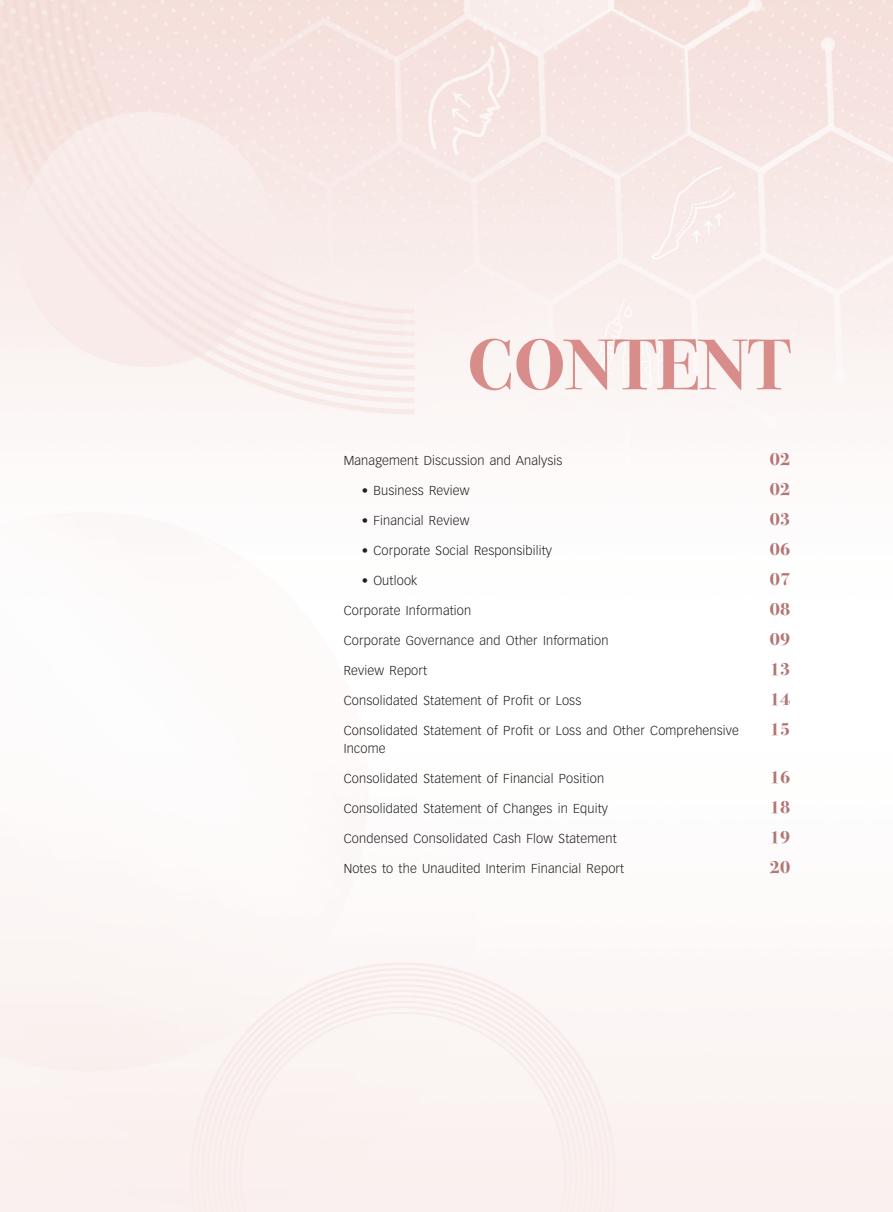
<style>
.page{position:relative;width:893px;height:1212px;background:#fff}
.page>*{position:absolute;margin:0;border:0;box-sizing:border-box;transform-origin:0 0}
.t1{font:700 72px "Bodoni Svty Two ITCTT";letter-spacing:.01em;color:#d88d8b}
.t2{font:700 18px "Bodoni Svty Two ITCTT";letter-spacing:.005em;color:#b37574}
.t3{font:300 12.75px/18px "Vectora LT Std";letter-spacing:.015em;color:#231f20}
</style>
<div class="page">
<h1 class="t1" style="left:468px;top:305px;width:324px">CONTENT</h1>
<p class="t3" style="left:344px;top:451px;width:220px">Management Discussion and Analysis</p>
<h2 class="t2" style="left:770px;top:443px;width:22px">02</h2>
<p class="t3" style="left:362px;top:481px;width:109px">• Business Review</p>
<h2 class="t2" style="left:770px;top:473px;width:22px">02</h2>
<p class="t3" style="left:362px;top:511px;width:109px">• Financial Review</p>
<h2 class="t2" style="left:770px;top:503px;width:22px">03</h2>
<p class="t3" style="left:362px;top:541px;width:192px">• Corporate Social Responsibility</p>
<h2 class="t2" style="left:770px;top:533px;width:22px">06</h2>
<p class="t3" style="left:362px;top:571px;width:57px">• Outlook</p>
<h2 class="t2" style="left:770px;top:563px;width:22px">07</h2>
<p class="t3" style="left:344px;top:601px;width:129px">Corporate Information</p>
<h2 class="t2" style="left:770px;top:593px;width:22px">08</h2>
<p class="t3" style="left:344px;top:631px;width:266px">Corporate Governance and Other Information</p>
<h2 class="t2" style="left:770px;top:623px;width:22px">09</h2>
<p class="t3" style="left:344px;top:661px;width:85px">Review Report</p>
<h2 class="t2" style="left:770px;top:653px;width:22px">13</h2>
<p class="t3" style="left:344px;top:691px;width:239px">Consolidated Statement of Profit or Loss</p>
<h2 class="t2" style="left:770px;top:683px;width:22px">14</h2>
<p class="t3" style="left:344px;top:721px;width:397px">Consolidated Statement of Profit or Loss and Other Comprehensive<br>Income</p>
<h2 class="t2" style="left:770px;top:713px;width:22px">15</h2>
<p class="t3" style="left:344px;top:769px;width:262px">Consolidated Statement of Financial Position</p>
<h2 class="t2" style="left:770px;top:761px;width:22px">16</h2>
<p class="t3" style="left:344px;top:799px;width:266px">Consolidated Statement of Changes in Equity</p>
<h2 class="t2" style="left:770px;top:791px;width:22px">18</h2>
<p class="t3" style="left:344px;top:829px;width:275px">Condensed Consolidated Cash Flow Statement</p>
<h2 class="t2" style="left:770px;top:821px;width:22px">19</h2>
<p class="t3" style="left:344px;top:859px;width:282px">Notes to the Unaudited Interim Financial Report</p>
<h2 class="t2" style="left:770px;top:851px;width:22px">20</h2>
</div>
